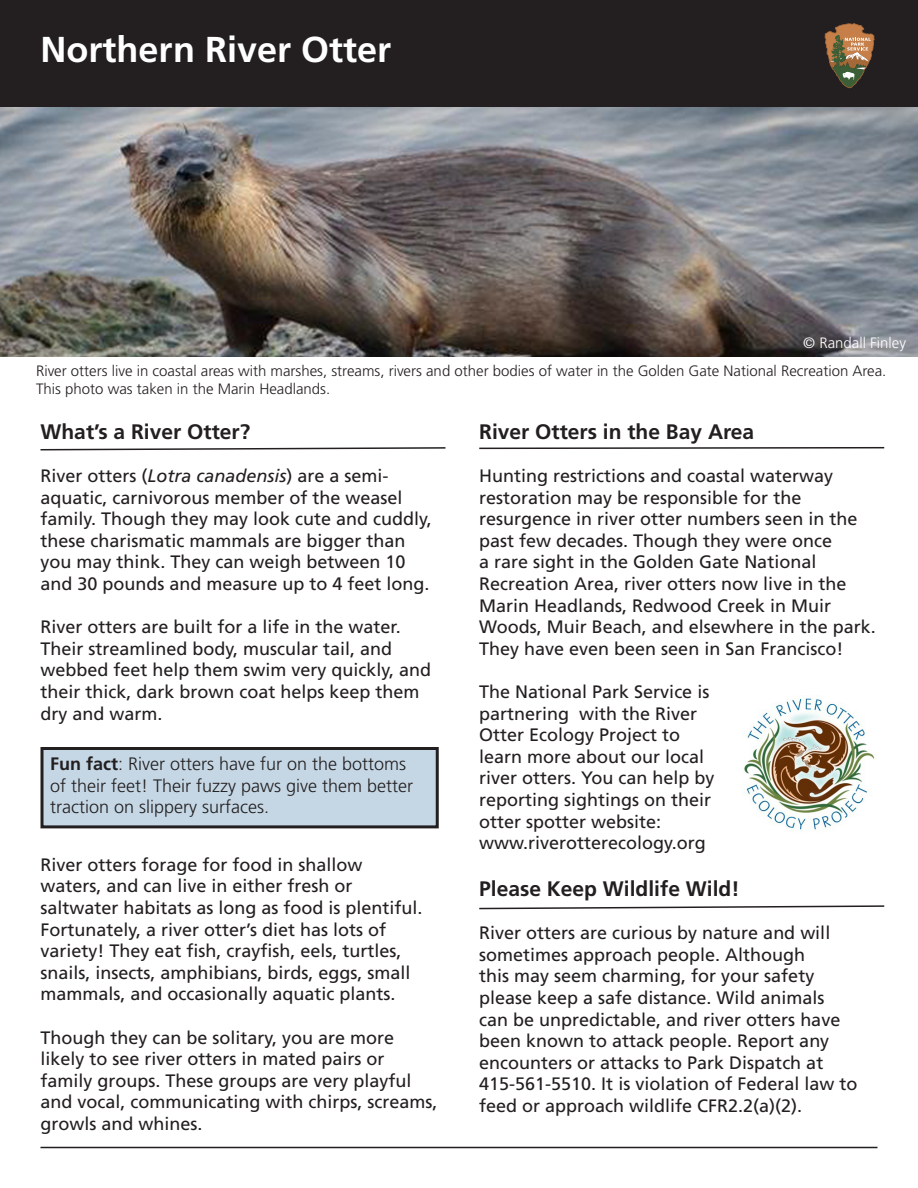
<style>
.page{position:relative;width:918px;height:1188px;background:#fff}
.page>*{position:absolute;margin:0;border:0;box-sizing:border-box;transform-origin:0 0}
.t1{font:700 36px "Frutiger LT Std";color:#fff}
.t2{font:700 21px "Frutiger LT Std";color:#231f20}
.t3{font:18px/21.6px "Frutiger LT Std";color:#231f20}
.t4{font:300 18px/21.6px "Frutiger LT Std";color:#231f20}
.t5{font:300 15px/18px "Frutiger LT Std";color:#231f20}
.t6{font:300 15px "Frutiger LT Std";color:#fff}
.s1{font-style:italic}
.s2{font-weight:700}
</style>
<div class="page">
<img style="left:0;top:107px;width:918px;height:250px">
<div style="left:0;top:0;width:918px;height:107px;background:#231f20"></div>
<svg style="left:825px;top:23px;width:49px;height:65px"></svg>
<svg style="left:479px;top:446px;width:406px;height:4px"></svg>
<svg style="left:479px;top:905px;width:406px;height:5px"></svg>
<img style="left:744px;top:695px;width:131px;height:136px">
<div style="left:42px;top:748px;width:395px;height:79px;background:#c5d7e5"></div>
<div style="left:40px;top:747px;width:399px;height:81px;border:3px solid #231f20"></div>
<svg style="left:40px;top:447px;width:406px;height:4px"></svg>
<hr style="left:40px;top:1147px;width:838px;height:1px;background:#231f20">
<p class="t1" style="left:40px;top:28px;width:352px">Northern River Otter</p>
<p class="t6" style="left:803px;top:334px;width:104px">© Randall Finley</p>
<p class="t5" style="left:36px;top:362px;width:852px">River otters live in coastal areas with marshes, streams, rivers and other bodies of water in the Golden Gate National Recreation Area.<br>This photo was taken in the Marin Headlands.</p>
<p class="t2" style="left:479px;top:419px;width:277px">River Otters in the Bay Area</p>
<p class="t3" style="left:479px;top:465px;width:398px">Hunting restrictions and coastal waterway restoration may be responsible for the resurgence in river otter numbers seen in the past few decades. Though they were once<br>a rare sight in the Golden Gate National Recreation Area, river otters now live in the Marin Headlands, Redwood Creek in Muir Woods, Muir Beach, and elsewhere in the park.<br>They have even been seen in San Francisco!</p>
<p class="t3" style="left:479px;top:681px;width:237px">The National Park Service is partnering with the River<br>Otter Ecology Project to learn more about our local river otters. You can help by reporting sightings on their otter spotter website:</p>
<p class="t3" style="left:479px;top:832px;width:228px">www.riverotterecology.org</p>
<p class="t2" style="left:479px;top:876px;width:262px">Please Keep Wildlife Wild!</p>
<p class="t3" style="left:479px;top:922px;width:380px">River otters are curious by nature and will sometimes approach people. Although<br>this may seem charming, for your safety please keep a safe distance. Wild animals can be unpredictable, and river otters have been known to attack people. Report any encounters or attacks to Park Dispatch at 415-561-5510. It is violation of Federal law to feed or approach wildlife CFR2.2(a)(2).</p>
<p class="t2" style="left:40px;top:419px;width:211px">What’s a River Otter?</p>
<p class="t3" style="left:40px;top:465px;width:393px">River otters (<span class="s1">Lotra canadensis</span>) are a semi&shy;aquatic, carnivorous member of the weasel family. Though they may look cute and cuddly, these charismatic mammals are bigger than you may think. They can weigh between 10 and 30 pounds and measure up to 4 feet long.</p>
<p class="t3" style="left:40px;top:616px;width:392px">River otters are built for a life in the water.<br>Their streamlined body, muscular tail, and webbed feet help them swim very quickly, and their thick, dark brown coat helps keep them dry and warm.</p>
<p class="t4" style="left:50px;top:754px;width:364px"><span class="s2">Fun fact</span>: River otters have fur on the bottoms of their feet! Their fuzzy paws give them better traction on slippery surfaces.</p>
<p class="t3" style="left:40px;top:854px;width:384px">River otters forage for food in shallow waters, and can live in either fresh or saltwater habitats as long as food is plentiful.<br>Fortunately, a river otter’s diet has lots of variety! They eat fish, crayfish, eels, turtles, snails, insects, amphibians, birds, eggs, small mammals, and occasionally aquatic plants.</p>
<p class="t3" style="left:40px;top:1027px;width:399px">Though they can be solitary, you are more likely to see river otters in mated pairs or family groups. These groups are very playful and vocal, communicating with chirps, screams, growls and whines.</p>
</div>
